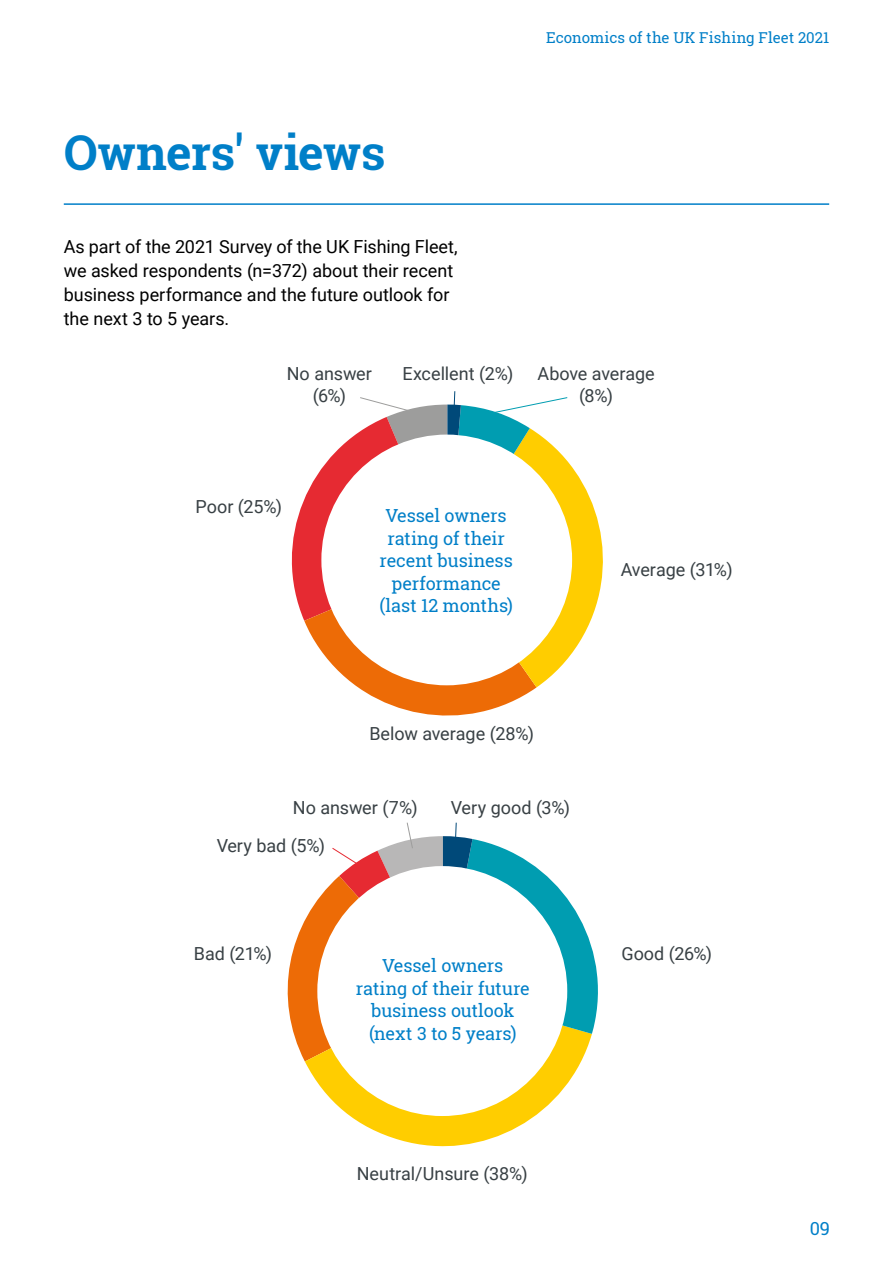
<style>
.page{position:relative;width:893px;height:1263px;background:#fff}
.page>*{position:absolute;margin:0;border:0;box-sizing:border-box;transform-origin:0 0}
.Heading_2{font:700 48px "Roboto Slab";letter-spacing:-.015em;color:#007fc8}
.t1{font:18px/21.6px "Roboto";color:#384044;text-align:center}
.Body_text{font:18px/24px "Roboto";letter-spacing:-.005em;color:#000}
.t2{font:18px/22.5px "Roboto Slab";letter-spacing:-.01em;color:#007fc8;text-align:center}
.t3{font:15px "Roboto Slab";color:#007fc8}
</style>
<div class="page">
<hr style="left:64px;top:203px;width:765px;height:2px;background:#007fc8">
<svg style="left:568px;top:462px;width:35px;height:196px;fill:#ffcd00"></svg>
<svg style="left:305px;top:1061px;width:277px;height:86px;fill:#ffcd00"></svg>
<div style="left:317px;top:866px;width:250px;height:250px;background:#fff;border-radius:50%"></div>
<svg style="left:291px;top:391px;width:277px;height:325px"></svg>
<svg style="left:287px;top:822px;width:311px;height:239px"></svg>
<h1 class="Heading_2" style="left:64px;top:120px;width:323px">Owners' views</h1>
<p class="Body_text" style="left:64px;top:234px;width:395px">As part of the 2021 Survey of the UK Fishing Fleet, we asked respondents (n=372) about their recent business performance and the future outlook for the next 3 to 5 years.</p>
<p class="t3" style="left:546px;top:27px;width:284px">Economics of the UK Fishing Fleet 2021</p>
<p class="t1" style="left:287px;top:362px;width:87px">No answer (6%)</p>
<p class="t1" style="left:402px;top:362px;width:112px">Excellent (2%)</p>
<p class="t1" style="left:537px;top:362px;width:119px">Above average (8%)</p>
<p class="t1" style="left:196px;top:495px;width:88px">Poor (25%)</p>
<p class="t2" style="left:379px;top:504px;width:135px">Vessel owners rating of their recent business performance (last 12 months)</p>
<p class="t1" style="left:621px;top:558px;width:113px">Average (31%)</p>
<p class="t1" style="left:369px;top:722px;width:166px">Below average (28%)</p>
<p class="t1" style="left:293px;top:796px;width:126px">No answer (7%)</p>
<p class="t1" style="left:217px;top:834px;width:110px">Very bad (5%)</p>
<p class="t1" style="left:451px;top:796px;width:121px">Very good (3%)</p>
<p class="t1" style="left:194px;top:942px;width:80px">Bad (21%)</p>
<p class="t2" style="left:356px;top:954px;width:175px">Vessel owners rating of their future business outlook (next 3 to 5 years)</p>
<p class="t1" style="left:357px;top:1162px;width:172px">Neutral/Unsure (38%)</p>
<p class="t1" style="left:621px;top:942px;width:92px">Good (26%)</p>
<p class="t2" style="left:810px;top:1217px;width:22px">09</p>
</div>
